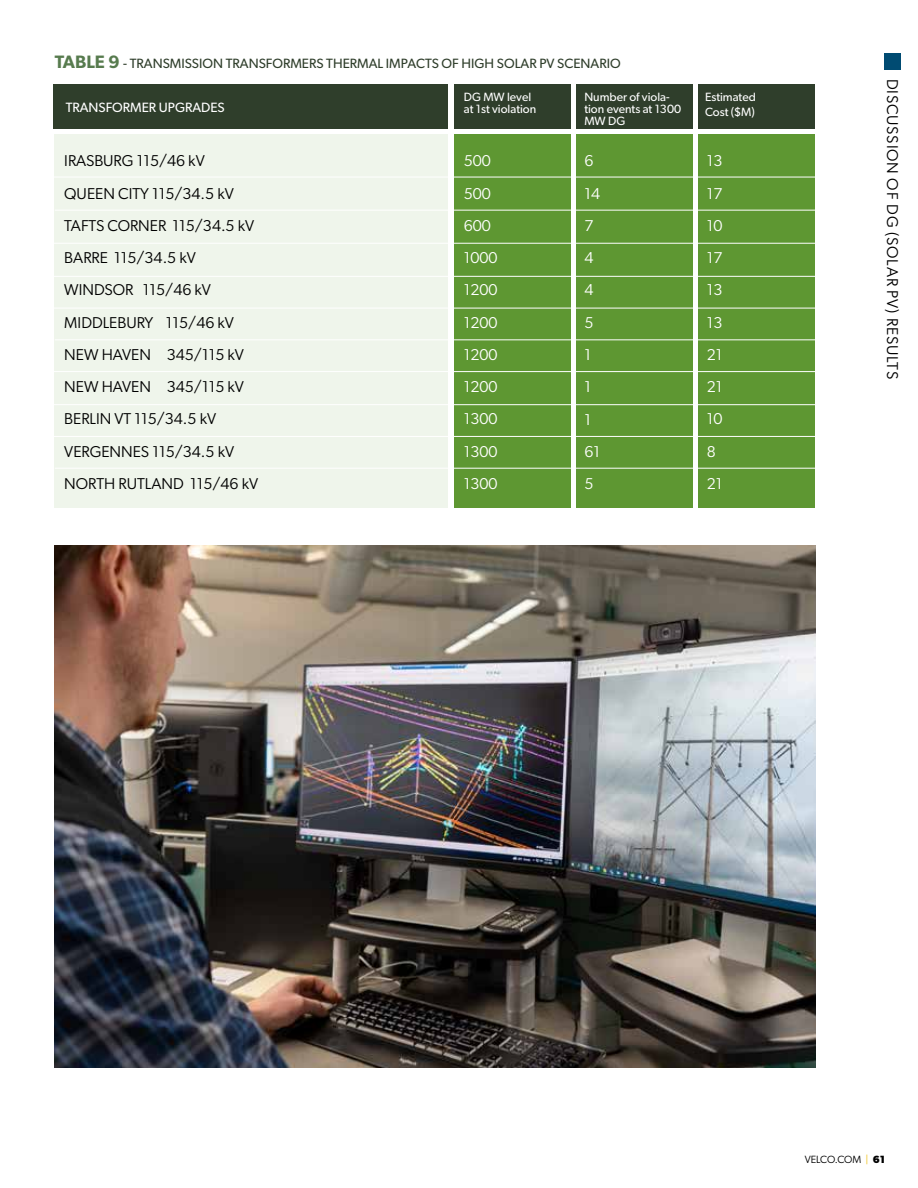
<style>
.page{position:relative;width:918px;height:1188px;background:#fff}
.page>*{position:absolute;margin:0;border:0;box-sizing:border-box;transform-origin:0 0}
.t1{font:15.75px/32.2px "Gibson";color:#000}
.t2{font:15.75px/32.2px "Gibson";color:#fff}
.t3{font:15.75px "Gibson";letter-spacing:.05em;color:#000}
.t4{font:13.5px "Gibson";color:#2f3e2b}
.t5{font:13.5px "Gibson";color:#fff}
.t6{font:12px/12px "Gibson";color:#fff}
.t7{font:10.5px "Gibson";letter-spacing:-.015em;color:#000}
.s1{font-weight:600;font-size:18px;color:#577b4e}
.s2{color:#f1c62b}
.s3{font-weight:700}
</style>
<div class="page">
<div style="left:884px;top:54px;width:17px;height:16px;background:#004b72"></div>
<div style="left:576px;top:134px;width:116px;height:374px;background:#5e9732"></div>
<div style="left:54px;top:134px;width:393px;height:374px;background:#eff5eb"></div>
<div style="left:454px;top:134px;width:116px;height:374px;background:#5e9732"></div>
<div style="left:698px;top:134px;width:117px;height:374px;background:#5e9732"></div>
<div style="left:576px;top:84px;width:116px;height:45px;background:#2f3e2b"></div>
<div style="left:53px;top:84px;width:394px;height:45px;background:#2f3e2b"></div>
<div style="left:454px;top:84px;width:116px;height:45px;background:#2f3e2b"></div>
<div style="left:698px;top:84px;width:117px;height:45px;background:#2f3e2b"></div>
<hr style="left:50px;top:177px;width:773px;height:1px;background:#fff">
<hr style="left:55px;top:210px;width:773px;height:1px;background:#fff">
<hr style="left:54px;top:243px;width:773px;height:1px;background:#fff">
<hr style="left:48px;top:276px;width:773px;height:1px;background:#fff">
<hr style="left:53px;top:308px;width:773px;height:1px;background:#fff">
<hr style="left:55px;top:339px;width:773px;height:1px;background:#fff">
<hr style="left:52px;top:371px;width:773px;height:1px;background:#fff">
<hr style="left:46px;top:404px;width:773px;height:1px;background:#fff">
<hr style="left:51px;top:436px;width:773px;height:1px;background:#fff">
<img style="left:55px;top:545px;width:761px;height:523px">
<hr style="left:55px;top:468px;width:773px;height:1px;background:#fff">
<p class="t4" style="left:55px;top:55px;width:567px"><span class="s1">TABLE 9</span> - TRANSMISSION TRANSFORMERS THERMAL IMPACTS OF HIGH SOLAR PV SCENARIO</p>
<p class="t5" style="left:66px;top:100px;width:161px">TRANSFORMER UPGRADES</p>
<p class="t6" style="left:464px;top:91px;width:74px">DG MW level at 1st violation</p>
<p class="t6" style="left:584px;top:91px;width:98px">Number of viola&shy;tion events at 1300<br>MW DG</p>
<p class="t6" style="left:705px;top:89px;width:52px;line-height:15px">Estimated<br>Cost ($M)</p>
<p class="t1" style="left:64px;top:145px;width:195px">IRASBURG 115/46 kV<br>QUEEN CITY 115/34.5 kV<br>TAFTS CORNER 115/34.5 kV<br>BARRE 115/34.5 kV<br>WINDSOR 115/46 kV<br>MIDDLEBURY 115/46 kV<br>NEW HAVEN 345/115 kV<br>NEW HAVEN 345/115 kV<br>BERLIN VT 115/34.5 kV<br>VERGENNES 115/34.5 kV<br>NORTH RUTLAND 115/46 kV</p>
<p class="t2" style="left:584px;top:145px;width:17px">6<br>14<br>7<br>4<br>4<br>5<br>1<br>1<br>1<br>61<br>5</p>
<p class="t2" style="left:464px;top:145px;width:35px">500<br>500<br>600<br>1000<br>1200<br>1200<br>1200<br>1200<br>1300<br>1300<br>1300</p>
<p class="t2" style="left:707px;top:145px;width:17px">13<br>17<br>10<br>17<br>13<br>13<br>21<br>21<br>10<br>8<br>21</p>
<p class="t3" style="left:902px;top:79px;width:302px;rotate:90deg">DISCUSSION OF DG (SOLAR PV) RESULTS</p>
<p class="t7" style="left:805px;top:1153px;width:82px">VELCO.COM <span class="s2">|</span> <span class="s3">61</span></p>
</div>
